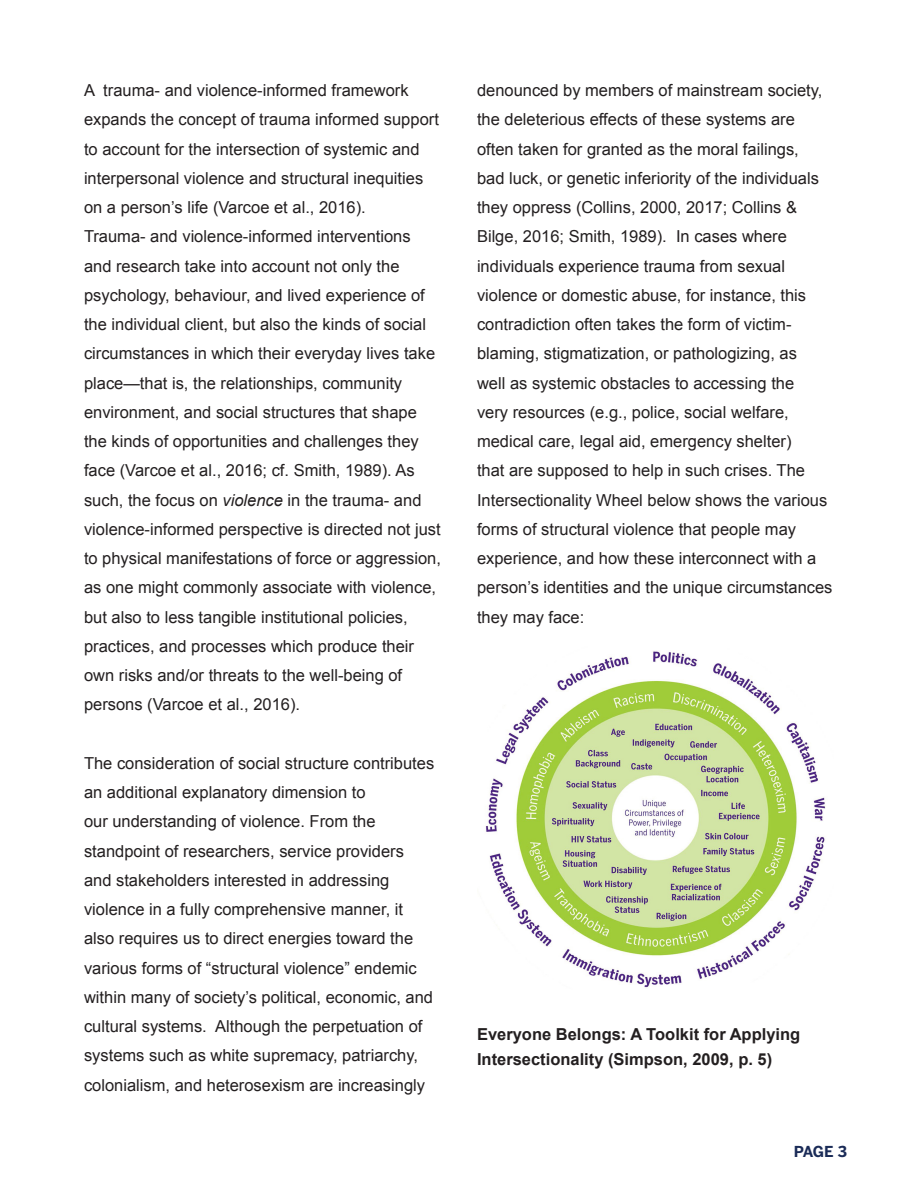
<style>
.page{position:relative;width:918px;height:1188px;background:#fff}
.page>*{position:absolute;margin:0;border:0;box-sizing:border-box;transform-origin:0 0}
.t1{font:16.5px/29.2px "Arial";color:#231f20}
.t2{font:700 16.5px/25.5px "Arial";color:#231f20}
.t3{font:700 15px "Benton Sans";color:#1a2b57}
.s1{font-style:italic}
</style>
<div class="page">
<img style="left:485px;top:651px;width:341px;height:337px">
<p class="t1" style="left:84px;top:76px;width:358px">A trauma- and violence-informed framework expands the concept of trauma informed support to account for the intersection of systemic and interpersonal violence and structural inequities on a person’s life (Varcoe et al., 2016).<br>Trauma- and violence-informed interventions and research take into account not only the psychology, behaviour, and lived experience of the individual client, but also the kinds of social circumstances in which their everyday lives take place—that is, the relationships, community environment, and social structures that shape the kinds of opportunities and challenges they face (Varcoe et al., 2016; cf. Smith, 1989). As such, the focus on <span class="s1">violence</span> in the trauma- and violence-informed perspective is directed not just to physical manifestations of force or aggression, as one might commonly associate with violence, but also to less tangible institutional policies, practices, and processes which produce their own risks and/or threats to the well-being of persons (Varcoe et al., 2016).</p>
<p class="t1" style="left:84px;top:749px;width:352px">The consideration of social structure contributes an additional explanatory dimension to<br>our understanding of violence. From the standpoint of researchers, service providers and stakeholders interested in addressing violence in a fully comprehensive manner, it also requires us to direct energies toward the various forms of “structural violence” endemic within many of society’s political, economic, and cultural systems. Although the perpetuation of systems such as white supremacy, patriarchy, colonialism, and heterosexism are increasingly</p>
<p class="t1" style="left:477px;top:76px;width:357px">denounced by members of mainstream society, the deleterious effects of these systems are often taken for granted as the moral failings,<br>bad luck, or genetic inferiority of the individuals they oppress (Collins, 2000, 2017; Collins &amp; Bilge, 2016; Smith, 1989). In cases where individuals experience trauma from sexual violence or domestic abuse, for instance, this contradiction often takes the form of victim&shy;blaming, stigmatization, or pathologizing, as<br>well as systemic obstacles to accessing the<br>very resources (e.g., police, social welfare, medical care, legal aid, emergency shelter)<br>that are supposed to help in such crises. The Intersectionality Wheel below shows the various forms of structural violence that people may experience, and how these interconnect with a person’s identities and the unique circumstances they may face:</p>
<p class="t2" style="left:477px;top:1021px;width:325px">Everyone Belongs: A Toolkit for Applying<br>Intersectionality (Simpson, 2009, p. 5)</p>
<p class="t3" style="left:794px;top:1142px;width:55px">PAGE 3</p>
</div>
